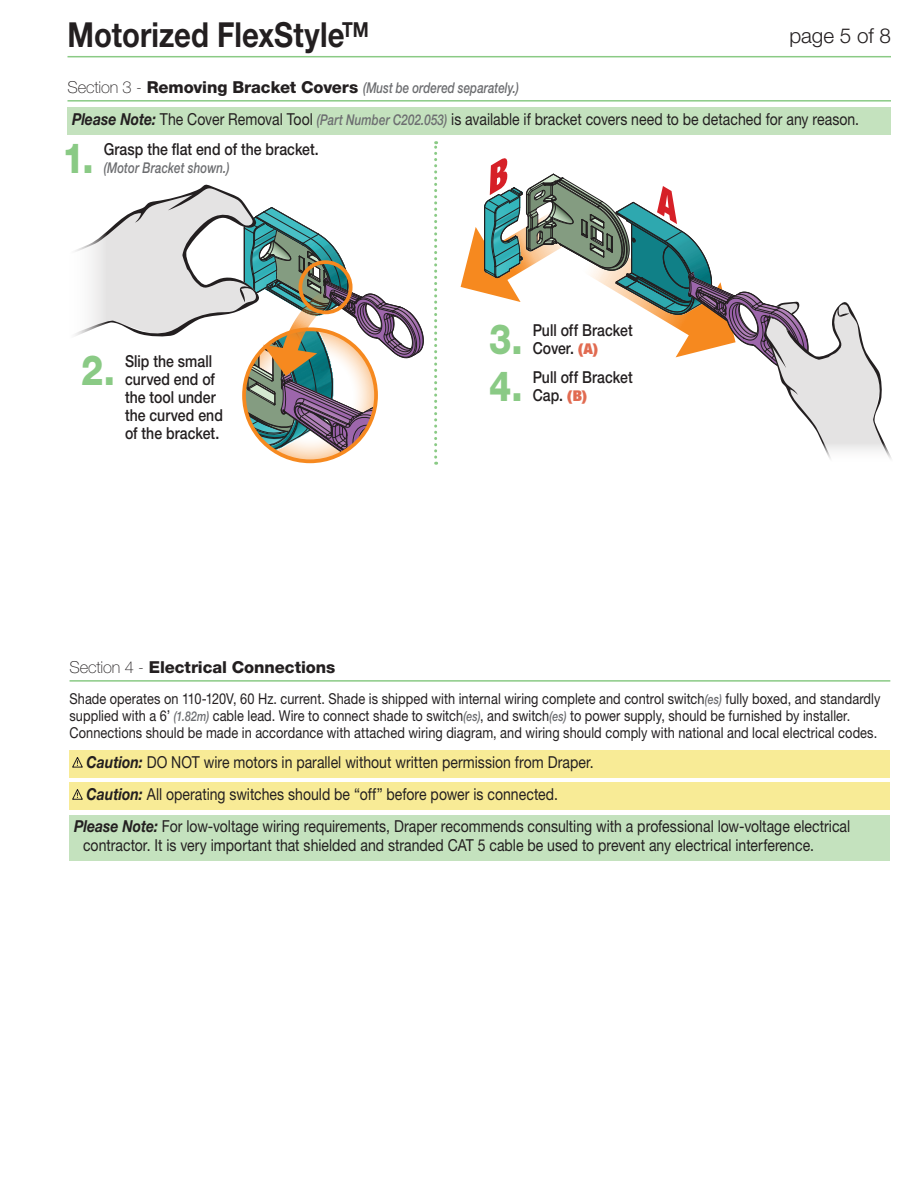
<style>
.page{position:relative;width:918px;height:1188px;background:#fff}
.page>*{position:absolute;margin:0;border:0;box-sizing:border-box;transform-origin:0 0}
.Illustration_Instructions_Drop_Cap{font:800 41.7px "Helvetica Neue LT Std";color:#8aca85;scale:.85 1}
.t1{font:700 34.5px "Helvetica Neue LT Std";color:#231f20;scale:.85 1}
.t2{font:300 20.7px "Helvetica Neue LT Std";letter-spacing:-.005em;color:#231f20}
.Illustration_Please_Note{font:16.5px/18.6px "Helvetica Neue LT Std";color:#231f20;scale:.85 1}
.Illustration_Caution{font:16.5px "Helvetica Neue LT Std";color:#231f20;scale:.85 1}
.Illustration_Instructions_Drop_Cap-2{font:500 16.5px/18px "Helvetica Neue LT Std";letter-spacing:.005em;color:#231f20;scale:.85 1}
.Instructions_Section_Header{font:800 16.5px "Helvetica Neue LT Std";letter-spacing:-.005em;color:#231f20}
.Illustration_Instructions{font:15px/17.1px "Helvetica Neue LT Std";letter-spacing:.005em;color:#231f20;scale:.85 1}
.Instructions_Section_Header-2{font:italic 500 14.85px "Helvetica Neue LT Std";letter-spacing:.005em;color:#6c6d70;scale:.78 1}
.Illustration_Instructions_Drop_Cap-3{font:italic 500 14.85px "Helvetica Neue LT Std";letter-spacing:.01em;color:#6c6d70;scale:.78 1}
.s1{font-weight:100;font-style:normal;font-size:16.5px;color:#231f20}
.s2{font-weight:800;font-style:normal;font-size:16.5px;color:#231f20}
.s3{font-weight:700;font-style:italic}
.s4{font-weight:500;font-style:italic;font-size:14.85px;color:#6c6d70}
.s5{font-weight:900;font-stretch:condensed;font-size:14.85px;color:#e16b51}
.s6{font-weight:100}
.s7{font-weight:500;font-style:italic;font-size:13.5px;color:#6c6d70}
</style>
<div class="page">
<svg style="left:75px;top:184px;width:349px;height:275px"></svg>
<hr style="left:70px;top:680px;width:820px;height:2px;background:#8aca85">
<div style="left:70px;top:751px;width:820px;height:27px;background:#f8eb96"></div>
<div style="left:70px;top:783px;width:820px;height:27px;background:#f8eb96"></div>
<div style="left:70px;top:815px;width:820px;height:46px;background:#c4e2be"></div>
<svg style="left:72px;top:757px;width:11px;height:10px"></svg>
<svg style="left:72px;top:789px;width:11px;height:11px"></svg>
<svg style="left:434px;top:141px;width:3px;height:324px"></svg>
<hr style="left:68px;top:100px;width:823px;height:2px;background:#8aca85">
<div style="left:68px;top:108px;width:823px;height:27px;background:#c4e2be"></div>
<hr style="left:68px;top:56px;width:823px;height:1px;background:#8aca85">
<svg style="left:461px;top:173px;width:431px;height:286px"></svg>
<h2 class="t1" style="left:68px;top:13px;width:356px">Motorized FlexStyle<sup>TM</sup></h2>
<h3 class="t2" style="left:790px;top:23px;width:103px">page 5 of 8</h3>
<p class="Instructions_Section_Header-2" style="left:68px;top:79px;width:580px"><span class="s1">Section 3 -</span> <span class="s2">Removing Bracket Covers</span> (Must be ordered separately.)</p>
<p class="Illustration_Please_Note" style="left:72px;top:109px;width:927px"><span class="s3">Please Note:</span> The Cover Removal Tool <span class="s4">(Part Number C202.053)</span> is available if bracket covers need to be detached for any reason.</p>
<p class="Illustration_Instructions_Drop_Cap" style="left:62px;top:133px;width:39px">1.</p>
<p class="Illustration_Instructions_Drop_Cap-2" style="left:104px;top:140px;width:255px">Grasp the flat end of the bracket.</p>
<p class="Illustration_Instructions_Drop_Cap-3" style="left:104px;top:159px;width:163px">(Motor Bracket shown.)</p>
<p class="Illustration_Instructions_Drop_Cap" style="left:81px;top:346px;width:42px">2.</p>
<p class="Illustration_Instructions_Drop_Cap-2" style="left:125px;top:352px;width:117px">Slip the small curved end of the tool under the curved end of the bracket.</p>
<p class="Illustration_Instructions_Drop_Cap" style="left:489px;top:315px;width:41px">3.</p>
<p class="Illustration_Instructions_Drop_Cap-2" style="left:533px;top:321px;width:119px">Pull off Bracket<br>Cover. <span class="s5">(A)</span></p>
<p class="Illustration_Instructions_Drop_Cap" style="left:489px;top:362px;width:41px">4.</p>
<p class="Illustration_Instructions_Drop_Cap-2" style="left:533px;top:368px;width:119px">Pull off Bracket<br>Cap. <span class="s5">(B)</span></p>
<p class="Instructions_Section_Header" style="left:70px;top:658px;width:267px"><span class="s6">Section 4 -</span> Electrical Connections</p>
<p class="Illustration_Instructions" style="left:70px;top:690px;width:956px">Shade operates on 110-120V, 60 Hz. current. Shade is shipped with internal wiring complete and control switch<span class="s7">(es)</span> fully boxed, and standardly supplied with a 6’ <span class="s7">(1.82m)</span> cable lead. Wire to connect shade to switch<span class="s7">(es)</span>, and switch<span class="s7">(es)</span> to power supply, should be furnished by installer.<br>Connections should be made in accordance with attached wiring diagram, and wiring should comply with national and local electrical codes.</p>
<p class="Illustration_Caution" style="left:87px;top:752px;width:598px"><span class="s3">Caution:</span> DO NOT wire motors in parallel without written permission from Draper.</p>
<p class="Illustration_Caution" style="left:87px;top:784px;width:556px"><span class="s3">Caution:</span> All operating switches should be “off” before power is connected.</p>
<p class="Illustration_Please_Note" style="left:83px;top:817px;width:904px;text-indent:-9px"><span class="s3">Please Note:</span> For low-voltage wiring requirements, Draper recommends consulting with a professional low-voltage electrical contractor. It is very important that shielded and stranded CAT 5 cable be used to prevent any electrical interference.</p>
</div>
